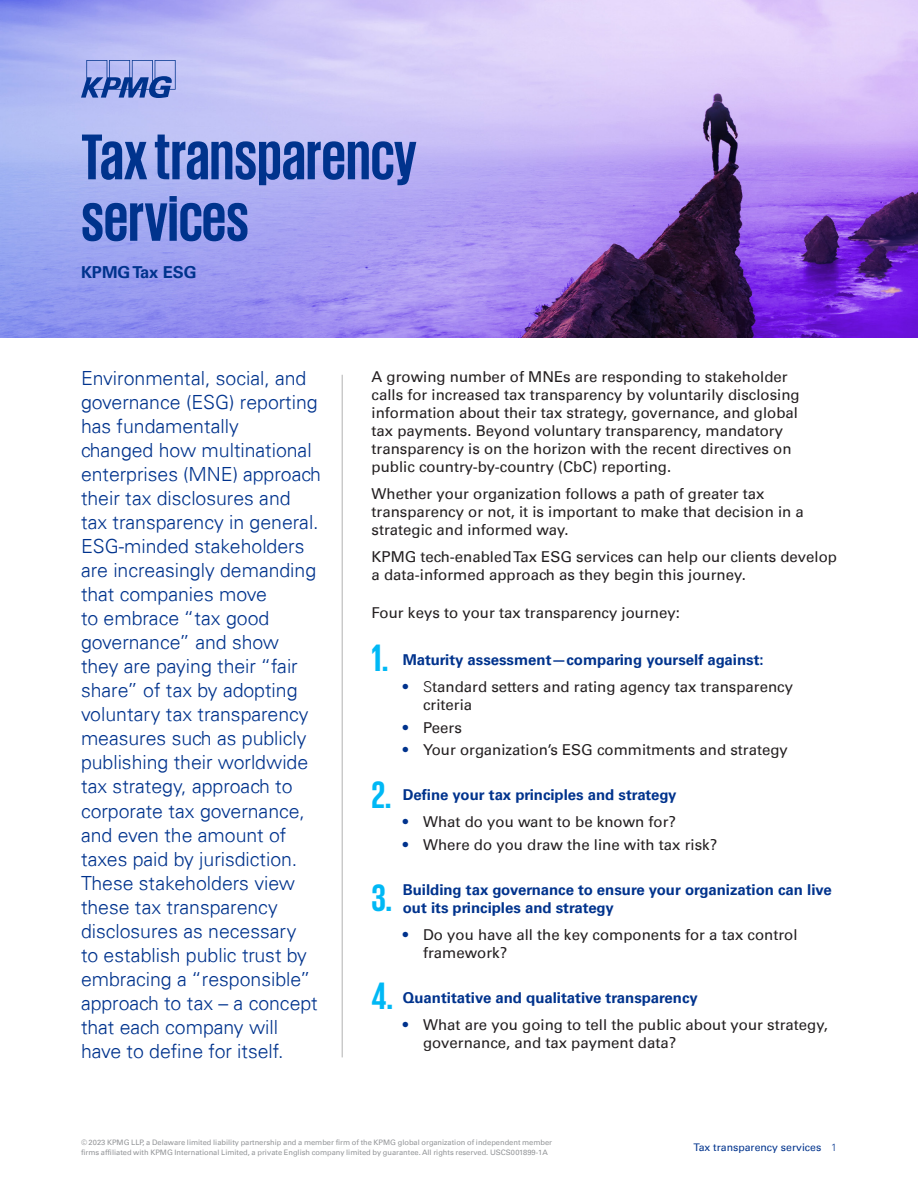
<style>
.page{position:relative;width:918px;height:1188px;background:#fff}
.page>*{position:absolute;margin:0;border:0;box-sizing:border-box;transform-origin:0 0}
.t1{font:700 66px/61.5px "KPMG";color:#00338d}
.t2{font:700 39px "KPMG";color:#00b8f5}
.t3{font:300 19.5px/24px "Univers 45";color:#00338d}
.t4{font:700 16.5px "Univers 65";color:#00338d}
.t5{font:15px/18px "Univers 55 Roman";color:#231f20}
.t6{font:700 15px/18px "Univers 65";color:#00338d}
.t7{font:10.5px "Univers 55 Roman";color:#00338d}
.t8{font:7.5px/10.5px "Univers 55 Roman";color:#939598}
.s1{color:#00338d}
.s2{font-family:"Univers 45";font-weight:300}
</style>
<div class="page">
<img style="left:0;top:0;width:918px;height:338px">
<svg style="left:81px;top:60px;width:95px;height:38px"></svg>
<hr style="left:342px;top:375px;width:1px;height:682px;background:#b2b2b2">
<h1 class="t1" style="left:81px;top:124px;width:337px">Tax transparency services</h1>
<p class="t4" style="left:81px;top:263px;width:117px">KPMG Tax ESG</p>
<p class="t3" style="left:81px;top:367px;width:241px">Environmental, social, and governance (ESG) reporting has fundamentally<br>changed how multinational enterprises (MNE) approach their tax disclosures and tax transparency in general.<br>ESG-minded stakeholders are increasingly demanding that companies move<br>to embrace “tax good governance” and show they are paying their “fair share” of tax by adopting voluntary tax transparency measures such as publicly publishing their worldwide tax strategy, approach to corporate tax governance, and even the amount of taxes paid by jurisdiction.<br>These stakeholders view these tax transparency disclosures as necessary<br>to establish public trust by embracing a “responsible” approach to tax – a concept that each company will have to define for itself.</p>
<p class="t5" style="left:372px;top:368px;width:430px">A growing number of MNEs are responding to stakeholder calls for increased tax transparency by voluntarily disclosing information about their tax strategy, governance, and global tax payments. Beyond voluntary transparency, mandatory transparency is on the horizon with the recent directives on public country-by-country (CbC) reporting.</p>
<p class="t5" style="left:372px;top:485px;width:434px">Whether your organization follows a path of greater tax transparency or not, it is important to make that decision in a strategic and informed way.</p>
<p class="t5" style="left:372px;top:548px;width:467px">KPMG tech-enabled Tax ESG services can help our clients develop a data-informed approach as they begin this journey.</p>
<p class="t5" style="left:372px;top:604px;width:310px">Four keys to your tax transparency journey:</p>
<h2 class="t2" style="left:372px;top:638px;width:18px">1.</h2>
<p class="t6" style="left:403px;top:651px;width:362px">Maturity assessment—comparing yourself against:</p>
<p class="t5" style="left:423px;top:678px;width:372px;text-indent:-20px"><span class="s1">•</span> <span class="s2">S</span>tandard setters and rating agency tax transparency criteria</p>
<p class="t5" style="left:403px;top:719px;width:61px"><span class="s1">•</span> Peers</p>
<p class="t5" style="left:403px;top:741px;width:387px"><span class="s1">•</span> Your organization’s ESG commitments and strategy</p>
<p class="t6" style="left:403px;top:786px;width:275px">Define your tax principles and strategy</p>
<p class="t5" style="left:403px;top:813px;width:275px"><span class="s1">•</span> What do you want to be known for?</p>
<p class="t5" style="left:403px;top:836px;width:316px"><span class="s1">•</span> Where do you draw the line with tax risk?</p>
<p class="t6" style="left:403px;top:881px;width:430px">Building tax governance to ensure your organization can live out its principles and strategy</p>
<p class="t5" style="left:423px;top:926px;width:376px;text-indent:-20px"><span class="s1">•</span> Do you have all the key components for a tax control framework?</p>
<p class="t6" style="left:403px;top:989px;width:297px">Quantitative and qualitative transparency</p>
<p class="t5" style="left:423px;top:1016px;width:407px;text-indent:-20px"><span class="s1">•</span> What are you going to tell the public about your strategy, governance, and tax payment data?</p>
<h2 class="t2" style="left:372px;top:775px;width:22px">2.</h2>
<h2 class="t2" style="left:372px;top:878px;width:22px">3.</h2>
<h2 class="t2" style="left:372px;top:976px;width:23px">4.</h2>
<p class="t8" style="left:81px;top:1137px;width:473px">© 2023 KPMG LLP, a Delaware limited liability partnership and a member firm of the KPMG global organization of independent member firms affiliated with KPMG International Limited, a private English company limited by guarantee. All rights reserved. USCS001899-1A</p>
<p class="t7" style="left:694px;top:1141px;width:145px">Tax transparency services <span class="s2">1</span></p>
</div>
